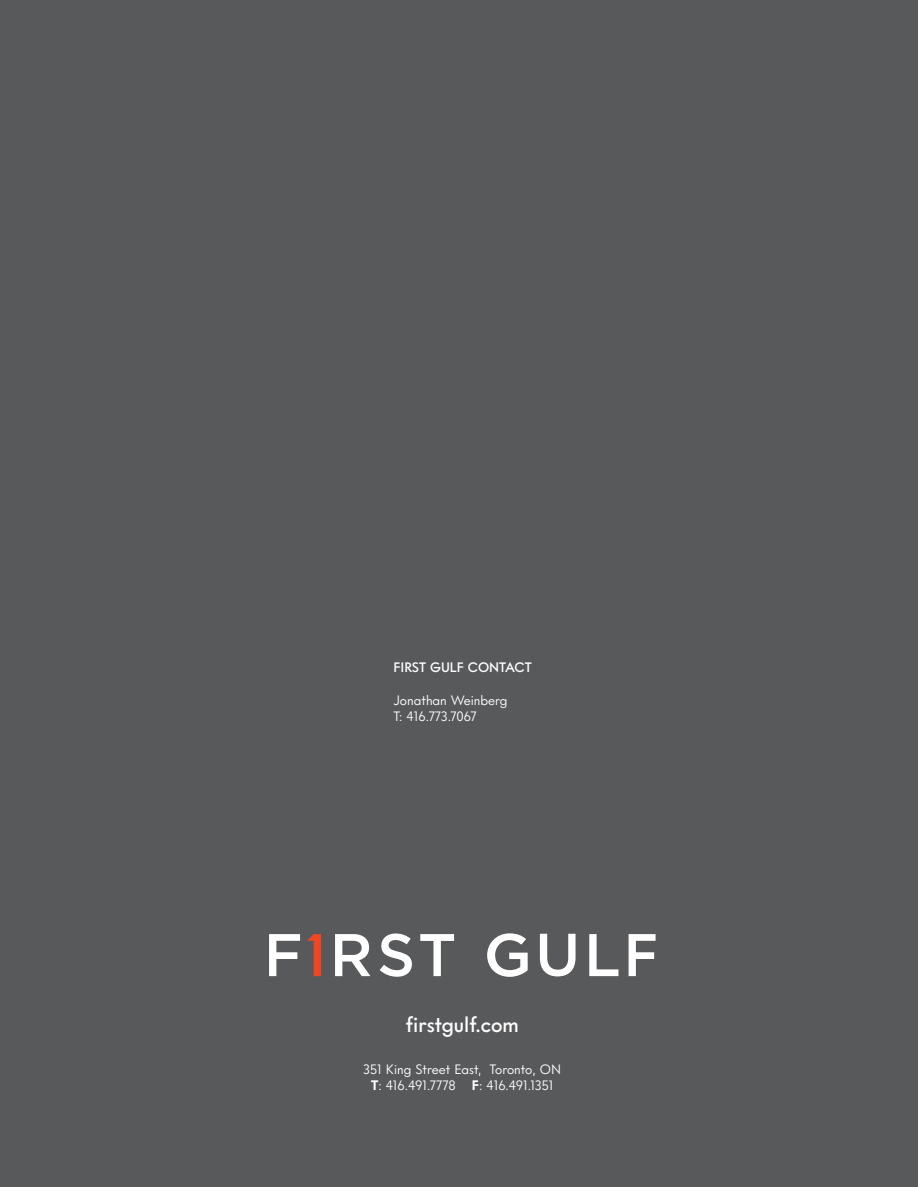
<style>
.page{position:relative;width:918px;height:1187px;background:#fff}
.page>*{position:absolute;margin:0;border:0;box-sizing:border-box;transform-origin:0 0}
.t1{font:500 21px "Intervogue";color:#fff}
.t2{font:13.5px/16.2px "Intervogue";color:#fff;text-align:center}
.t3{font:500 13.5px "Intervogue";color:#fff}
.s1{font-weight:700}
</style>
<div class="page">
<div style="left:0;top:0;width:917px;height:1186px;background:#58595b"></div>
<svg style="left:269px;top:934px;width:31px;height:42px"></svg>
<svg style="left:335px;top:934px;width:35px;height:42px"></svg>
<svg style="left:379px;top:933px;width:33px;height:43px"></svg>
<svg style="left:420px;top:934px;width:34px;height:42px"></svg>
<svg style="left:487px;top:933px;width:40px;height:43px"></svg>
<svg style="left:540px;top:933px;width:35px;height:43px"></svg>
<svg style="left:589px;top:934px;width:29px;height:42px"></svg>
<svg style="left:628px;top:934px;width:27px;height:42px"></svg>
<svg style="left:307px;top:934px;width:14px;height:42px"></svg>
<p class="t3" style="left:393px;top:659px;width:140px">FIRST GULF CONTACT</p>
<p class="t2" style="left:393px;top:691px;width:116px;text-align:left">Jonathan Weinberg<br>T: 416.773.7067</p>
<h1 class="t1" style="left:406px;top:1011px;width:114px">firstgulf.com</h1>
<p class="t2" style="left:363px;top:1061px;width:199px">351 King Street East, Toronto, ON<br><span class="s1">T</span>: 416.491.7778 <span class="s1">F</span>: 416.491.1351</p>
</div>
